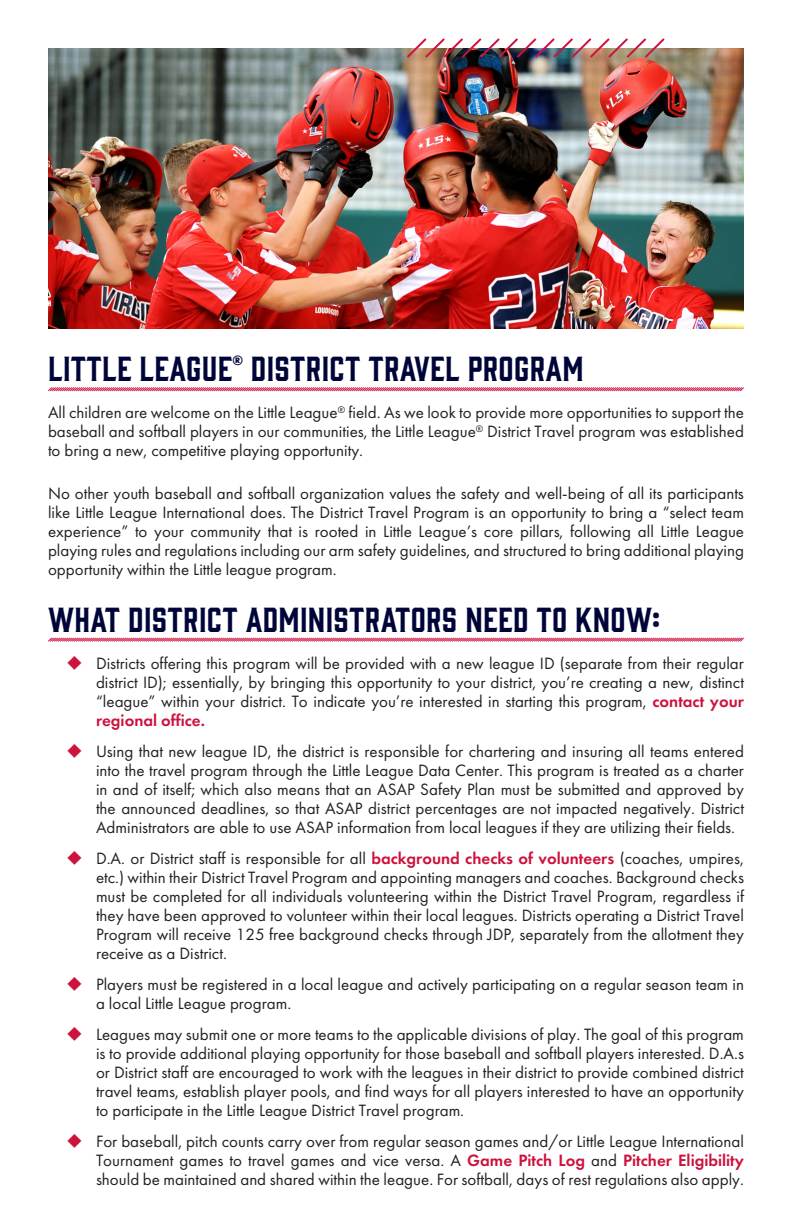
<style>
.page{position:relative;width:792px;height:1224px;background:#fff}
.page>*{position:absolute;margin:0;border:0;box-sizing:border-box;transform-origin:0 0}
.Heading{font:32px "Home Run";letter-spacing:.01em;color:#000539}
.Body_Text{font:17px/19px "Futura PT";color:#231f20;text-align:justify}
.Heading-2{font:800 14px "Futura PT";color:#000539}
.s1{font-weight:600;color:#cd123d}
</style>
<div class="page">
<svg style="left:48px;top:387px;width:696px;height:5px;background:#e58a9f"></svg>
<svg style="left:48px;top:637px;width:696px;height:5px"></svg>
<img style="left:48px;top:48px;width:696px;height:281px">
<img style="left:405px;top:38px;width:262px;height:22px">
<p class="Heading" style="left:48px;top:347px;width:186px">LITTLE LEAGUE</p>
<p class="Heading-2" style="left:232px;top:352px;width:12px">®</p>
<p class="Heading" style="left:251px;top:347px;width:334px">DISTRICT TRAVEL PROGRAM</p>
<p class="Body_Text" style="left:48px;top:403px;width:698px">All children are welcome on the Little League<sup>®</sup> field. As we look to provide more opportunities to support the baseball and softball players in our communities, the Little League<sup>®</sup> District Travel program was established to bring a new, competitive playing opportunity.</p>
<p class="Body_Text" style="left:48px;top:484px;width:698px">No other youth baseball and softball organization values the safety and well-being of all its participants like Little League International does. The District Travel Program is an opportunity to bring a “select team experience” to your community that is rooted in Little League’s core pillars, following all Little League playing rules and regulations including our arm safety guidelines, and structured to bring additional playing opportunity within the Little league program.</p>
<p class="Heading" style="left:48px;top:597px;width:614px">WHAT DISTRICT ADMINISTRATORS NEED TO KNOW:</p>
<p class="Body_Text" style="left:96px;top:653px;width:650px">Districts offering this program will be provided with a new league ID (separate from their regular district ID); essentially, by bringing this opportunity to your district, you’re creating a new, distinct “league” within your district. To indicate you’re interested in starting this program, <span class="s1">contact your regional office.</span></p>
<p class="Body_Text" style="left:96px;top:741px;width:650px">Using that new league ID, the district is responsible for chartering and insuring all teams entered into the travel program through the Little League Data Center. This program is treated as a charter in and of itself; which also means that an ASAP Safety Plan must be submitted and approved by the announced deadlines, so that ASAP district percentages are not impacted negatively. District Administrators are able to use ASAP information from local leagues if they are utilizing their fields.</p>
<p class="Body_Text" style="left:96px;top:848px;width:650px">D.A. or District staff is responsible for all <span class="s1">background checks of volunteers</span> (coaches, umpires, etc.) within their District Travel Program and appointing managers and coaches. Background checks must be completed for all individuals volunteering within the District Travel Program, regardless if they have been approved to volunteer within their local leagues. Districts operating a District Travel Program will receive 125 free background checks through JDP, separately from the allotment they receive as a District.</p>
<p class="Body_Text" style="left:96px;top:974px;width:650px">Players must be registered in a local league and actively participating on a regular season team in a local Little League program.</p>
<p class="Body_Text" style="left:96px;top:1024px;width:650px">Leagues may submit one or more teams to the applicable divisions of play. The goal of this program is to provide additional playing opportunity for those baseball and softball players interested. D.A.s or District staff are encouraged to work with the leagues in their district to provide combined district travel teams, establish player pools, and find ways for all players interested to have an opportunity to participate in the Little League District Travel program.</p>
<p class="Body_Text" style="left:96px;top:1131px;width:650px">For baseball, pitch counts carry over from regular season games and/or Little League International Tournament games to travel games and vice versa. A <span class="s1">Game Pitch Log</span> and <span class="s1">Pitcher Eligibility </span>should be maintained and shared within the league. For softball, days of rest regulations also apply.</p>
</div>
